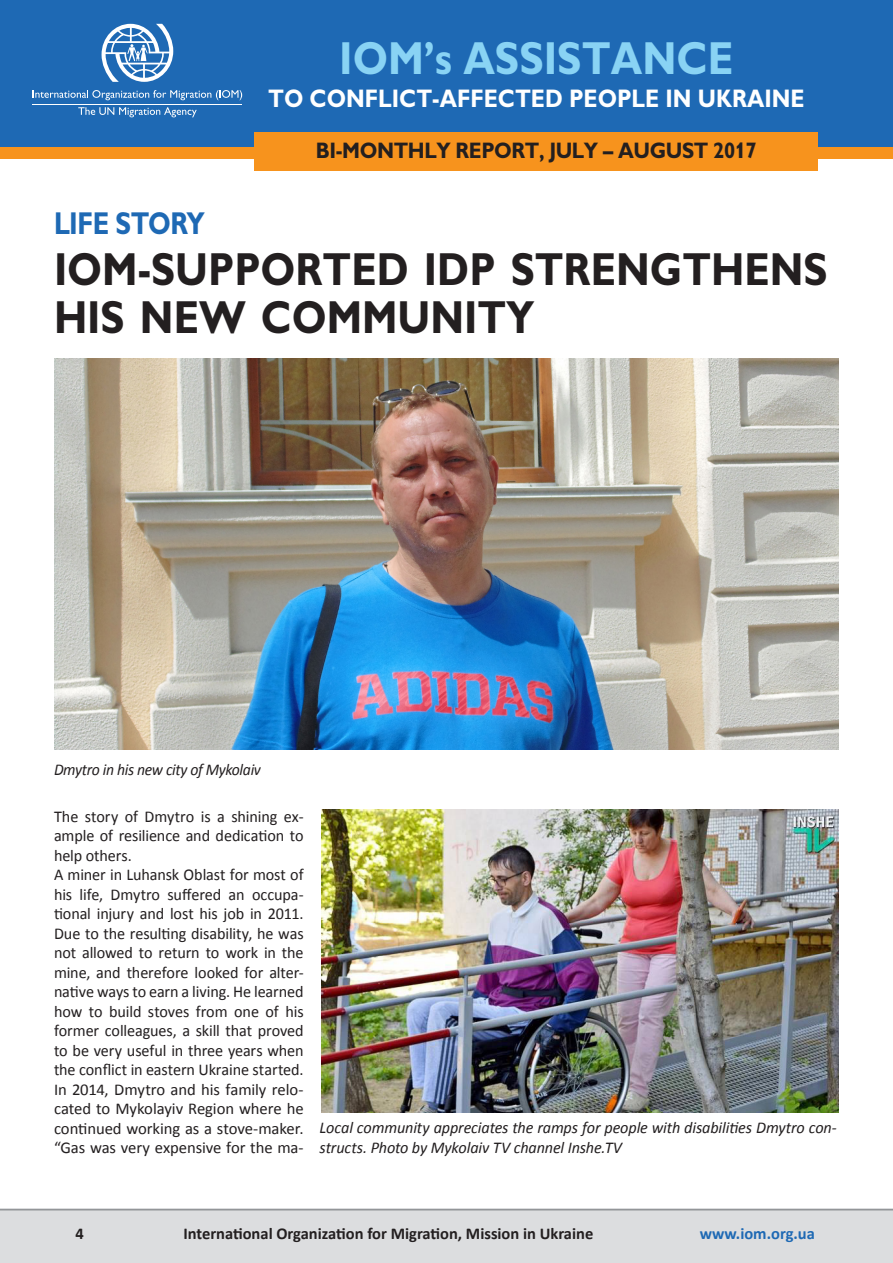
<style>
.page{position:relative;width:893px;height:1263px;background:#fff}
.page>*{position:absolute;margin:0;border:0;box-sizing:border-box;transform-origin:0 0}
.t1{font:700 46.5px/48px "Gill Sans C";color:#231f20;scale:.86 1}
.t2{font:700 46.5px "Gill Sans C";color:#89d3f4;scale:.87 1}
.t3{font:700 31.65px "Gill Sans C";letter-spacing:-.025em;color:#1e69b4;scale:.82 1}
.t4{font:700 25.5px "Gill Sans C";color:#fff;scale:.87 1}
.t5{font:700 22.5px "Gill Sans C";letter-spacing:-.02em;color:#231f20;scale:.9 1}
.t6{font:16.5px/19.5px "Calibri";letter-spacing:-.01em;color:#231f20;text-align:justify}
.t7{font:italic 16.5px/19.5px "Calibri";letter-spacing:-.01em;color:#231f20}
.t8{font:700 16.5px "Calibri";color:#231f20}
.t9{font:italic 16.5px "Calibri";letter-spacing:-.01em;color:#231f20;scale:.95 1}
.t10{font:700 16.5px "Calibri";color:#1e69b4}
</style>
<div class="page">
<img style="left:54px;top:359px;width:785px;height:391px">
<img style="left:322px;top:809px;width:517px;height:303px">
<div style="left:0;top:1209px;width:893px;height:54px;background:#dcdddf"></div>
<hr style="left:0;top:1209px;width:893px;height:1px;background:#939598">
<div style="left:0;top:0;width:893px;height:151px;background:#1e69b4"></div>
<div style="left:0;top:147px;width:893px;height:11px;background:#f7931d"></div>
<div style="left:255px;top:132px;width:563px;height:39px;background:#f7931d"></div>
<svg style="left:102px;top:24px;width:71px;height:58px"></svg>
<hr style="left:32px;top:104px;width:210px;height:1px;background:#fff">
<svg style="left:33px;top:90px;width:209px;height:10px"></svg>
<svg style="left:78px;top:107px;width:119px;height:10px"></svg>
<p class="t3" style="left:54px;top:206px;width:186px">LIFE STORY</p>
<h1 class="t2" style="left:339px;top:32px;width:455px">IOM’s ASSISTANCE</h1>
<h3 class="t4" style="left:268px;top:84px;width:618px">TO CONFLICT-AFFECTED PEOPLE IN UKRAINE</h3>
<h3 class="t5" style="left:316px;top:138px;width:491px">BI-MONTHLY REPORT, JULY – AUGUST 2017</h3>
<p class="t1" style="left:54px;top:245px;width:901px">IOM-SUPPORTED IDP STRENGTHENS<br>HIS NEW COMMUNITY</p>
<p class="t9" style="left:54px;top:758px;width:219px">Dmytro in his new city of Mykolaiv</p>
<p class="t6" style="left:54px;top:806px;width:251px">The story of Dmytro is a shining ex&shy;ample of resilience and dedication to help others.</p>
<p class="t6" style="left:54px;top:865px;width:251px">A miner in Luhansk Oblast for most of his life, Dmytro suffered an occupa&shy;tional injury and lost his job in 2011.<br>Due to the resulting disability, he was not allowed to return to work in the mine, and therefore looked for alter&shy;native ways to earn a living. He learned how to build stoves from one of his former colleagues, a skill that proved to be very useful in three years when the conflict in eastern Ukraine started.</p>
<p class="t6" style="left:54px;top:1079px;width:251px">In 2014, Dmytro and his family relo&shy;cated to Mykolayiv Region where he continued working as a stove-maker. “Gas was very expensive for the ma-</p>
<p class="t7" style="left:320px;top:1117px;width:519px">Local community appreciates the ramps for people with disabilities Dmytro con&shy;structs. Photo by Mykolaiv TV channel Inshe.TV</p>
<p class="t8" style="left:75px;top:1223px;width:10px">4</p>
<p class="t8" style="left:183px;top:1223px;width:411px">International Organization for Migration, Mission in Ukraine</p>
<p class="t10" style="left:700px;top:1223px;width:117px">www.iom.org.ua</p>
</div>
